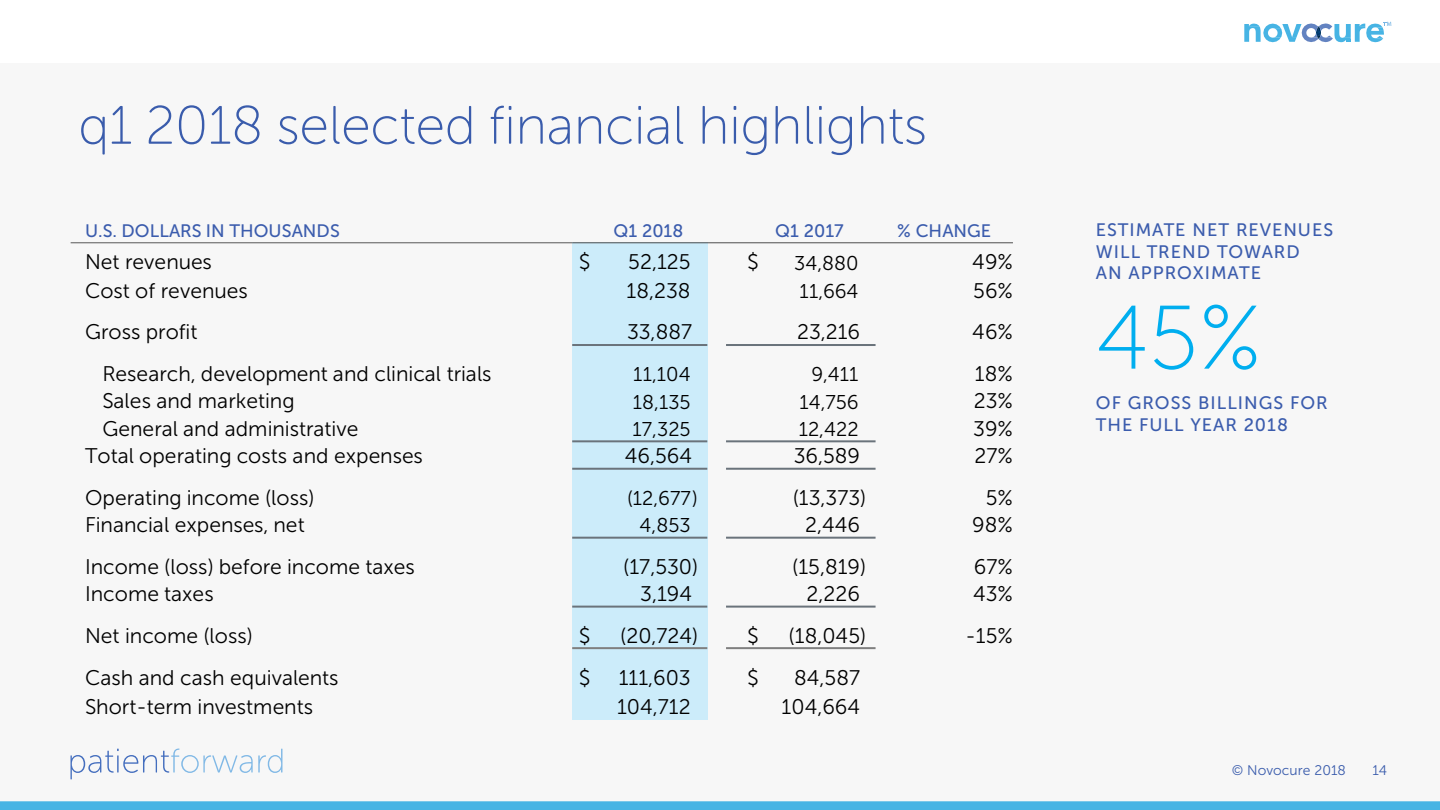
<style>
.page{position:relative;width:1440px;height:810px;background:#fff}
.page>*{position:absolute;margin:0;border:0;box-sizing:border-box;transform-origin:0 0}
.t1{font:90px "Museo Sans 100";color:#00aeef}
.t2{font:54px "Museo Sans Rounded 100";color:#3a5cac}
.t3{font:21.2px "Museo Sans 300";color:#000}
.t4{font:20px "Museo Sans 300";letter-spacing:.005em;color:#000}
.t5{font:18px/21.6px "Museo Sans 500";letter-spacing:.05em;color:#3b5cad}
.t6{font:18px "Museo Sans 500";letter-spacing:.005em;color:#3b5cad}
.t7{font:14px "Museo Sans 300";color:#3a5cac}
</style>
<div class="page">
<div style="left:0;top:63px;width:1440px;height:742px;background:#f7f7f7"></div>
<div style="left:0;top:801px;width:1440px;height:9px;background:#47b4e4"></div>
<svg style="left:1244px;top:22px;width:147px;height:20px"></svg>
<svg style="left:71px;top:749px;width:211px;height:30px"></svg>
<div style="left:572px;top:243px;width:19px;height:32px;background:#ccecfa"></div>
<div style="left:591px;top:243px;width:101px;height:32px;background:#ccecfa"></div>
<div style="left:692px;top:243px;width:15px;height:32px;background:#ccecfa"></div>
<div style="left:572px;top:275px;width:19px;height:28px;background:#ccecfa"></div>
<div style="left:591px;top:275px;width:101px;height:28px;background:#ccecfa"></div>
<div style="left:692px;top:275px;width:15px;height:28px;background:#ccecfa"></div>
<div style="left:572px;top:303px;width:19px;height:15px;background:#ccecfa"></div>
<div style="left:591px;top:303px;width:101px;height:15px;background:#ccecfa"></div>
<div style="left:692px;top:303px;width:15px;height:15px;background:#ccecfa"></div>
<div style="left:572px;top:318px;width:19px;height:27px;background:#ccecfa"></div>
<div style="left:591px;top:318px;width:101px;height:27px;background:#ccecfa"></div>
<div style="left:692px;top:318px;width:15px;height:27px;background:#ccecfa"></div>
<div style="left:572px;top:345px;width:19px;height:14px;background:#ccecfa"></div>
<div style="left:591px;top:345px;width:101px;height:14px;background:#ccecfa"></div>
<div style="left:692px;top:345px;width:15px;height:14px;background:#ccecfa"></div>
<div style="left:572px;top:359px;width:19px;height:28px;background:#ccecfa"></div>
<div style="left:591px;top:359px;width:101px;height:28px;background:#ccecfa"></div>
<div style="left:692px;top:359px;width:15px;height:28px;background:#ccecfa"></div>
<div style="left:572px;top:387px;width:19px;height:27px;background:#ccecfa"></div>
<div style="left:591px;top:387px;width:101px;height:27px;background:#ccecfa"></div>
<div style="left:692px;top:387px;width:15px;height:27px;background:#ccecfa"></div>
<div style="left:572px;top:414px;width:19px;height:27px;background:#ccecfa"></div>
<div style="left:591px;top:414px;width:101px;height:27px;background:#ccecfa"></div>
<div style="left:692px;top:414px;width:15px;height:27px;background:#ccecfa"></div>
<div style="left:572px;top:441px;width:19px;height:28px;background:#ccecfa"></div>
<div style="left:591px;top:441px;width:101px;height:28px;background:#ccecfa"></div>
<div style="left:692px;top:441px;width:15px;height:28px;background:#ccecfa"></div>
<div style="left:572px;top:469px;width:19px;height:14px;background:#ccecfa"></div>
<div style="left:591px;top:469px;width:101px;height:14px;background:#ccecfa"></div>
<div style="left:692px;top:469px;width:15px;height:14px;background:#ccecfa"></div>
<div style="left:572px;top:483px;width:19px;height:27px;background:#ccecfa"></div>
<div style="left:591px;top:483px;width:101px;height:27px;background:#ccecfa"></div>
<div style="left:692px;top:483px;width:15px;height:27px;background:#ccecfa"></div>
<div style="left:572px;top:510px;width:19px;height:28px;background:#ccecfa"></div>
<div style="left:591px;top:510px;width:101px;height:28px;background:#ccecfa"></div>
<div style="left:692px;top:510px;width:15px;height:28px;background:#ccecfa"></div>
<div style="left:572px;top:538px;width:19px;height:14px;background:#ccecfa"></div>
<div style="left:591px;top:538px;width:101px;height:14px;background:#ccecfa"></div>
<div style="left:692px;top:538px;width:15px;height:14px;background:#ccecfa"></div>
<div style="left:572px;top:552px;width:19px;height:27px;background:#ccecfa"></div>
<div style="left:591px;top:552px;width:101px;height:27px;background:#ccecfa"></div>
<div style="left:692px;top:552px;width:15px;height:27px;background:#ccecfa"></div>
<div style="left:572px;top:579px;width:19px;height:28px;background:#ccecfa"></div>
<div style="left:591px;top:579px;width:101px;height:28px;background:#ccecfa"></div>
<div style="left:692px;top:579px;width:15px;height:28px;background:#ccecfa"></div>
<div style="left:572px;top:607px;width:19px;height:14px;background:#ccecfa"></div>
<div style="left:591px;top:607px;width:101px;height:14px;background:#ccecfa"></div>
<div style="left:692px;top:607px;width:15px;height:14px;background:#ccecfa"></div>
<div style="left:572px;top:621px;width:19px;height:27px;background:#ccecfa"></div>
<div style="left:591px;top:621px;width:101px;height:27px;background:#ccecfa"></div>
<div style="left:692px;top:621px;width:15px;height:27px;background:#ccecfa"></div>
<div style="left:572px;top:648px;width:19px;height:14px;background:#ccecfa"></div>
<div style="left:591px;top:648px;width:101px;height:14px;background:#ccecfa"></div>
<div style="left:692px;top:648px;width:15px;height:14px;background:#ccecfa"></div>
<div style="left:572px;top:662px;width:19px;height:29px;background:#ccecfa"></div>
<div style="left:591px;top:662px;width:101px;height:29px;background:#ccecfa"></div>
<div style="left:692px;top:662px;width:15px;height:29px;background:#ccecfa"></div>
<div style="left:572px;top:691px;width:19px;height:29px;background:#ccecfa"></div>
<div style="left:591px;top:691px;width:101px;height:29px;background:#ccecfa"></div>
<div style="left:692px;top:691px;width:15px;height:29px;background:#ccecfa"></div>
<hr style="left:71px;top:242px;width:501px;height:1px;background:#575757">
<hr style="left:572px;top:242px;width:441px;height:1px;background:#4d4d4d">
<hr style="left:572px;top:344px;width:135px;height:2px;background:#6a737b">
<hr style="left:726px;top:344px;width:150px;height:2px;background:#6a737b">
<hr style="left:572px;top:440px;width:135px;height:2px;background:#6a737b">
<hr style="left:726px;top:440px;width:150px;height:2px;background:#6a737b">
<hr style="left:572px;top:468px;width:135px;height:2px;background:#6a737b">
<hr style="left:726px;top:468px;width:150px;height:2px;background:#6a737b">
<hr style="left:572px;top:537px;width:135px;height:2px;background:#6a737b">
<hr style="left:726px;top:537px;width:150px;height:2px;background:#6a737b">
<hr style="left:572px;top:606px;width:135px;height:2px;background:#6a737b">
<hr style="left:726px;top:606px;width:150px;height:2px;background:#6a737b">
<hr style="left:572px;top:647px;width:135px;height:2px;background:#7f7f7f">
<hr style="left:726px;top:647px;width:150px;height:2px;background:#7f7f7f">
<p class="t2" style="left:78px;top:97px;width:850px">q1 2018 selected financial highlights</p>
<p class="t6" style="left:85px;top:221px;width:256px">U.S. DOLLARS IN THOUSANDS</p>
<p class="t5" style="left:614px;top:220px;width:71px">Q1 2018</p>
<p class="t5" style="left:775px;top:220px;width:70px">Q1 2017</p>
<p class="t5" style="left:897px;top:220px;width:96px">% CHANGE</p>
<p class="t3" style="left:85px;top:251px;width:128px">Net revenues</p>
<p class="t3" style="left:579px;top:251px;width:13px">$</p>
<p class="t3" style="left:628px;top:251px;width:64px">52,125</p>
<p class="t3" style="left:747px;top:251px;width:13px">$</p>
<p class="t4" style="left:794px;top:252px;width:66px">34,880</p>
<p class="t3" style="left:972px;top:251px;width:42px">49%</p>
<p class="t3" style="left:85px;top:279px;width:164px">Cost of revenues</p>
<p class="t3" style="left:627px;top:279px;width:66px">18,238</p>
<p class="t4" style="left:800px;top:281px;width:60px">11,664</p>
<p class="t3" style="left:973px;top:279px;width:41px">56%</p>
<p class="t3" style="left:85px;top:321px;width:114px">Gross profit</p>
<p class="t3" style="left:627px;top:321px;width:66px">33,887</p>
<p class="t3" style="left:797px;top:321px;width:65px">23,216</p>
<p class="t3" style="left:972px;top:321px;width:42px">46%</p>
<p class="t3" style="left:102px;top:362px;width:391px">Research, development and clinical trials</p>
<p class="t4" style="left:633px;top:364px;width:59px">11,104</p>
<p class="t4" style="left:811px;top:364px;width:49px">9,411</p>
<p class="t3" style="left:975px;top:362px;width:39px">18%</p>
<p class="t3" style="left:102px;top:390px;width:194px">Sales and marketing</p>
<p class="t4" style="left:633px;top:391px;width:59px">18,135</p>
<p class="t4" style="left:799px;top:391px;width:61px">14,756</p>
<p class="t3" style="left:974px;top:390px;width:41px">23%</p>
<p class="t3" style="left:102px;top:417px;width:258px">General and administrative</p>
<p class="t4" style="left:633px;top:418px;width:60px">17,325</p>
<p class="t4" style="left:799px;top:418px;width:61px">12,422</p>
<p class="t3" style="left:973px;top:417px;width:41px">39%</p>
<p class="t3" style="left:85px;top:444px;width:339px">Total operating costs and expenses</p>
<p class="t3" style="left:625px;top:444px;width:69px">46,564</p>
<p class="t3" style="left:794px;top:444px;width:68px">36,589</p>
<p class="t3" style="left:974px;top:444px;width:40px">27%</p>
<p class="t3" style="left:85px;top:486px;width:231px">Operating income (loss)</p>
<p class="t4" style="left:627px;top:487px;width:72px">(12,677)</p>
<p class="t3" style="left:793px;top:486px;width:75px">(13,373)</p>
<p class="t3" style="left:986px;top:486px;width:29px">5%</p>
<p class="t3" style="left:85px;top:513px;width:221px">Financial expenses, net</p>
<p class="t4" style="left:640px;top:515px;width:53px">4,853</p>
<p class="t3" style="left:805px;top:513px;width:57px">2,446</p>
<p class="t3" style="left:972px;top:513px;width:42px">98%</p>
<p class="t3" style="left:85px;top:555px;width:331px">Income (loss) before income taxes</p>
<p class="t3" style="left:623px;top:555px;width:77px">(17,530)</p>
<p class="t3" style="left:792px;top:555px;width:76px">(15,819)</p>
<p class="t3" style="left:974px;top:555px;width:40px">67%</p>
<p class="t3" style="left:85px;top:582px;width:130px">Income taxes</p>
<p class="t3" style="left:640px;top:582px;width:53px">3,194</p>
<p class="t3" style="left:807px;top:582px;width:55px">2,226</p>
<p class="t3" style="left:973px;top:582px;width:41px">43%</p>
<p class="t3" style="left:85px;top:624px;width:169px">Net income (loss)</p>
<p class="t3" style="left:579px;top:624px;width:13px">$</p>
<p class="t3" style="left:620px;top:624px;width:80px">(20,724)</p>
<p class="t3" style="left:747px;top:624px;width:13px">$</p>
<p class="t3" style="left:789px;top:624px;width:79px">(18,045)</p>
<p class="t3" style="left:966px;top:624px;width:49px">-15%</p>
<p class="t3" style="left:85px;top:667px;width:255px">Cash and cash equivalents</p>
<p class="t3" style="left:579px;top:667px;width:13px">$</p>
<p class="t3" style="left:619px;top:667px;width:74px">111,603</p>
<p class="t3" style="left:747px;top:667px;width:13px">$</p>
<p class="t3" style="left:794px;top:667px;width:67px">84,587</p>
<p class="t3" style="left:85px;top:695px;width:230px">Short-term investments</p>
<p class="t3" style="left:617px;top:695px;width:75px">104,712</p>
<p class="t3" style="left:782px;top:695px;width:80px">104,664</p>
<p class="t5" style="left:1096px;top:219px;width:239px">ESTIMATE NET REVENUES<br>WILL TREND TOWARD</p>
<p class="t5" style="left:1096px;top:262px;width:167px">AN APPROXIMATE</p>
<p class="t1" style="left:1096px;top:290px;width:167px">45%</p>
<p class="t5" style="left:1096px;top:392px;width:233px">OF GROSS BILLINGS FOR<br>THE FULL YEAR 2018</p>
<p class="t7" style="left:1232px;top:762px;width:116px">© Novocure 2018</p>
<p class="t7" style="left:1372px;top:762px;width:16px">14</p>
</div>
